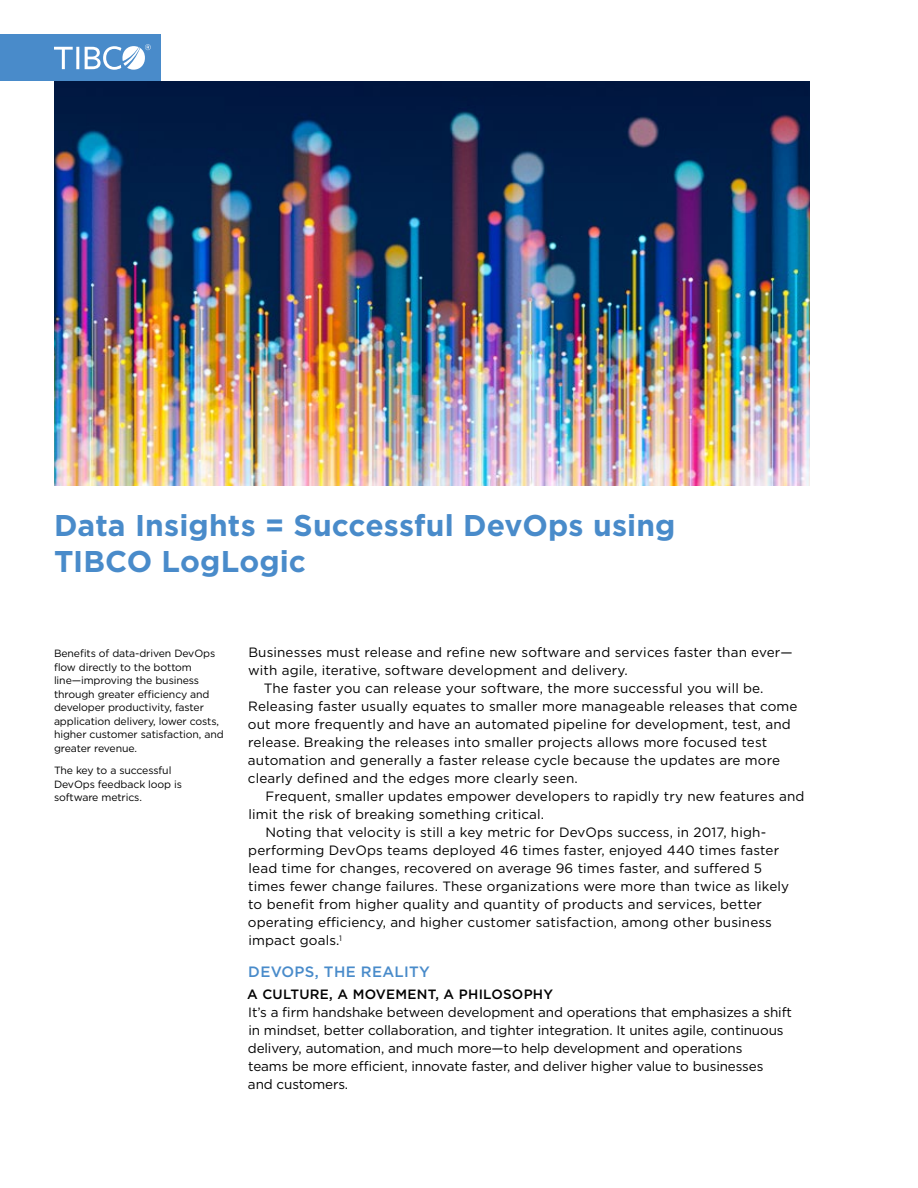
<style>
.page{position:relative;width:918px;height:1188px;background:#fff}
.page>*{position:absolute;margin:0;border:0;box-sizing:border-box;transform-origin:0 0}
.t1{font:700 30px/36px "Gotham";letter-spacing:.005em;color:#498bca}
.t2{font:500 15px "Gotham";letter-spacing:.02em;color:#498bca}
.t3{font:13.5px "Gotham";letter-spacing:.01em;color:#000}
.t4{font:13.5px/18px "Gotham";letter-spacing:-.01em;color:#000}
.t5{font:500 13.5px "Gotham";letter-spacing:.02em;color:#000}
.t6{font:10.5px/13.5px "Gotham";letter-spacing:-.01em;color:#000}
</style>
<div class="page">
<img style="left:54px;top:81px;width:756px;height:405px">
<div style="left:0;top:35px;width:161px;height:46px;background:#498bca"></div>
<svg style="left:54px;top:47px;width:25px;height:22px"></svg>
<svg style="left:85px;top:44px;width:66px;height:26px"></svg>
<h1 class="t1" style="left:54px;top:507px;width:623px">Data Insights = Successful DevOps using<br>TIBCO LogLogic</h1>
<p class="t6" style="left:54px;top:646px;width:171px">Benefits of data-driven DevOps flow directly to the bottom line—improving the business through greater efficiency and developer productivity, faster application delivery, lower costs, higher customer satisfaction, and greater revenue.</p>
<p class="t6" style="left:54px;top:763px;width:130px">The key to a successful<br>DevOps feedback loop is software metrics.</p>
<p class="t3" style="left:248px;top:644px;width:546px">Businesses must release and refine new software and services faster than ever—</p>
<p class="t3" style="left:248px;top:662px;width:381px">with agile, iterative, software development and delivery.</p>
<p class="t3" style="left:264px;top:680px;width:501px">The faster you can release your software, the more successful you will be.</p>
<p class="t3" style="left:248px;top:698px;width:551px">Releasing faster usually equates to smaller more manageable releases that come</p>
<p class="t3" style="left:248px;top:716px;width:545px">out more frequently and have an automated pipeline for development, test, and</p>
<p class="t3" style="left:248px;top:734px;width:520px">release. Breaking the releases into smaller projects allows more focused test</p>
<p class="t3" style="left:248px;top:752px;width:534px">automation and generally a faster release cycle because the updates are more</p>
<p class="t3" style="left:248px;top:770px;width:331px">clearly defined and the edges more clearly seen.</p>
<p class="t3" style="left:265px;top:788px;width:541px">Frequent, smaller updates empower developers to rapidly try new features and</p>
<p class="t3" style="left:249px;top:806px;width:297px">limit the risk of breaking something critical.</p>
<p class="t3" style="left:265px;top:824px;width:502px">Noting that velocity is still a key metric for DevOps success, in 2017, high-</p>
<p class="t3" style="left:248px;top:842px;width:532px">performing DevOps teams deployed 46 times faster, enjoyed 440 times faster</p>
<p class="t3" style="left:249px;top:860px;width:515px">lead time for changes, recovered on average 96 times faster, and suffered 5</p>
<p class="t3" style="left:248px;top:878px;width:542px">times fewer change failures. These organizations were more than twice as likely</p>
<p class="t3" style="left:248px;top:896px;width:515px">to benefit from higher quality and quantity of products and services, better</p>
<p class="t3" style="left:248px;top:914px;width:526px">operating efficiency, and higher customer satisfaction, among other business</p>
<p class="t3" style="left:248px;top:932px;width:95px">impact goals.<sup>1</sup></p>
<p class="t2" style="left:248px;top:961px;width:183px">DEVOPS, THE REALITY</p>
<p class="t5" style="left:247px;top:985px;width:308px">A CULTURE, A MOVEMENT, A PHILOSOPHY</p>
<p class="t4" style="left:248px;top:1003px;width:546px">It’s a firm handshake between development and operations that emphasizes a shift in mindset, better collaboration, and tighter integration. It unites agile, continuous delivery, automation, and much more—to help development and operations<br>teams be more efficient, innovate faster, and deliver higher value to businesses<br>and customers.</p>
</div>
